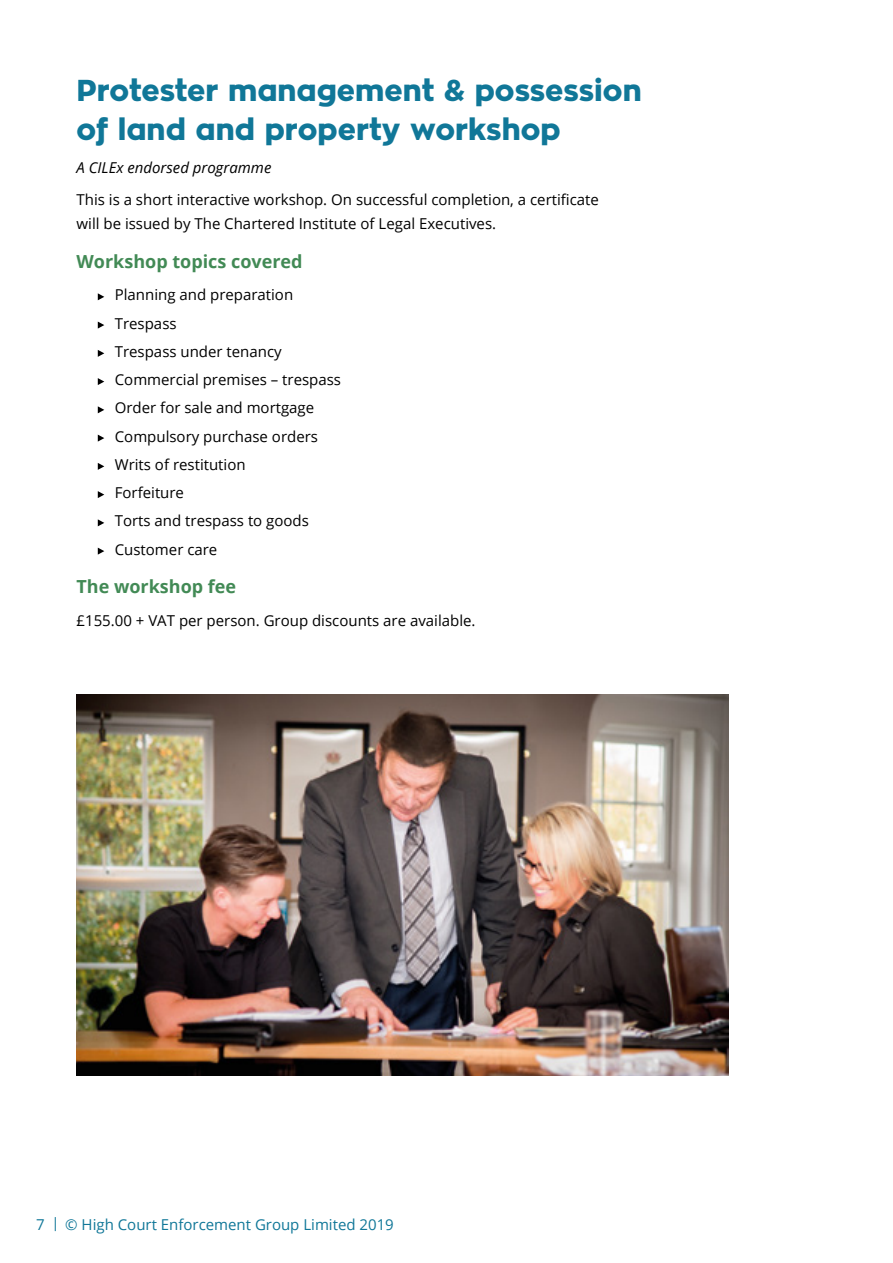
<style>
.page{position:relative;width:893px;height:1263px;background:#fff}
.page>*{position:absolute;margin:0;border:0;box-sizing:border-box;transform-origin:0 0}
.t1{font:800 30px/39px "Zona Pro";color:#107798}
.t2{font:700 18px "Open Sans";color:#428a55}
.t3{font:15px/28.2px "Open Sans";color:#000}
.t4{font:15px "Open Sans";color:#107798}
.t5{font:italic 15px "Open Sans";color:#000}
</style>
<div class="page">
<svg style="left:55px;top:1217px;width:1px;height:14px"></svg>
<svg style="left:98px;top:293px;width:6px;height:7px"></svg>
<svg style="left:98px;top:322px;width:6px;height:7px"></svg>
<svg style="left:98px;top:350px;width:6px;height:7px"></svg>
<svg style="left:98px;top:378px;width:6px;height:7px"></svg>
<svg style="left:98px;top:406px;width:6px;height:7px"></svg>
<svg style="left:98px;top:435px;width:6px;height:7px"></svg>
<svg style="left:98px;top:463px;width:6px;height:7px"></svg>
<svg style="left:98px;top:491px;width:6px;height:7px"></svg>
<svg style="left:98px;top:519px;width:6px;height:7px"></svg>
<svg style="left:98px;top:548px;width:6px;height:7px"></svg>
<img style="left:77px;top:694px;width:651px;height:382px">
<h1 class="t1" style="left:77px;top:72px;width:567px">Protester management &amp; possession of land and property workshop</h1>
<p class="t5" style="left:77px;top:157px;width:196px">A CILEx endorsed programme</p>
<p class="t3" style="left:77px;top:187px;width:524px;line-height:24px">This is a short interactive workshop. On successful completion, a certificate will be issued by The Chartered Institute of Legal Executives.</p>
<p class="t2" style="left:77px;top:249px;width:228px">Workshop topics covered</p>
<p class="t3" style="left:115px;top:280px;width:228px">Planning and preparation<br>Trespass<br>Trespass under tenancy<br>Commercial premises – trespass<br>Order for sale and mortgage<br>Compulsory purchase orders<br>Writs of restitution<br>Forfeiture<br>Torts and trespass to goods<br>Customer care</p>
<p class="t2" style="left:77px;top:574px;width:161px">The workshop fee</p>
<p class="t3" style="left:77px;top:606px;width:400px">£155.00 + VAT per person. Group discounts are available.</p>
<p class="t4" style="left:36px;top:1214px;width:10px">7</p>
<p class="t4" style="left:65px;top:1214px;width:330px">© High Court Enforcement Group Limited 2019</p>
</div>
